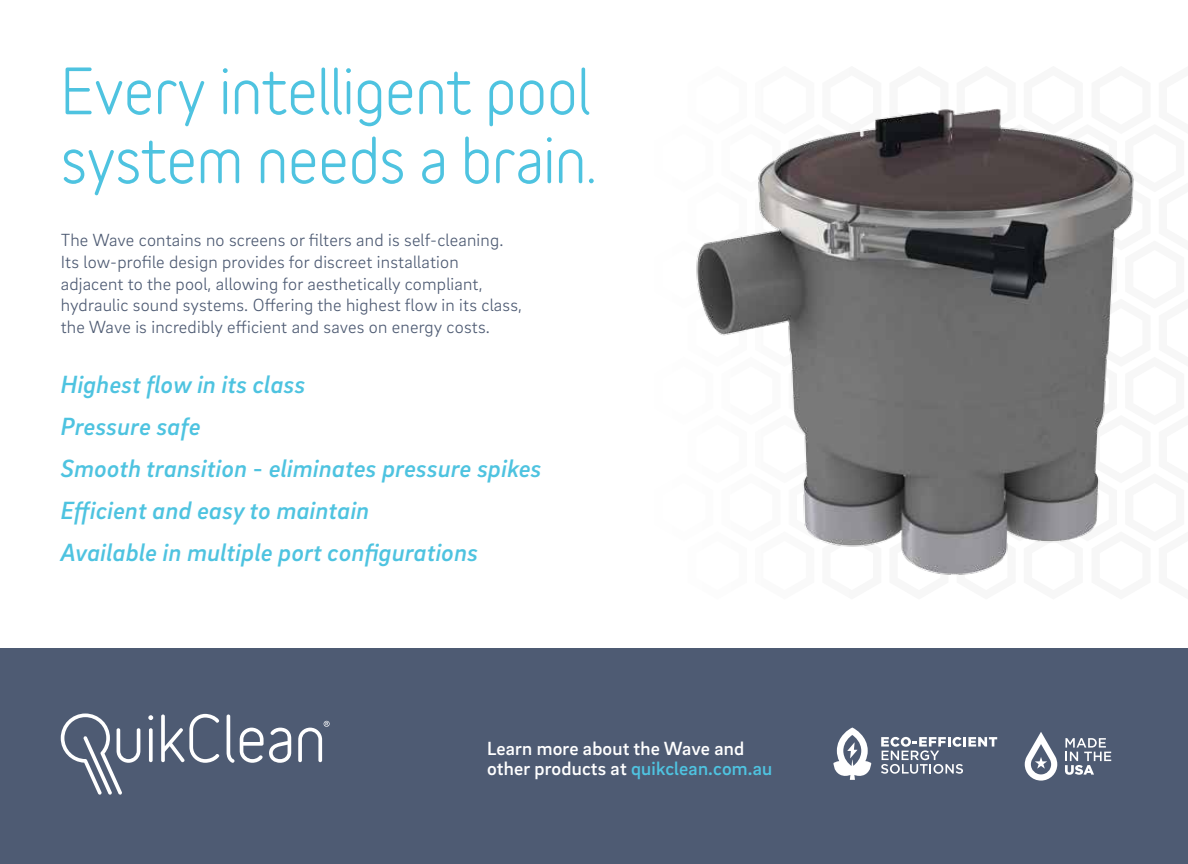
<style>
.page{position:relative;width:1188px;height:864px;background:#fff}
.page>*{position:absolute;margin:0;border:0;box-sizing:border-box;transform-origin:0 0}
.t1{font:700 60px/69px "Variable";letter-spacing:-.01em;color:#4ec3e0}
.t2{font:italic 500 25.5px/42px "Brix Sans";letter-spacing:.01em;color:#4ec3e0}
.t3{font:500 19.5px/20.2px "Brix Sans";letter-spacing:.01em;color:#fff}
.t4{font:300 18px/21.6px "Brix Sans";letter-spacing:.01em;color:#4e5b73}
.s1{color:#4ec3e0}
</style>
<div class="page">
<div style="left:0;top:648px;width:1188px;height:216px;background:#4e5b73"></div>
<img style="left:696px;top:108px;width:438px;height:467px">
<svg style="left:148px;top:715px;width:5px;height:5px"></svg>
<svg style="left:149px;top:728px;width:4px;height:34px"></svg>
<svg style="left:161px;top:714px;width:58px;height:49px"></svg>
<svg style="left:227px;top:714px;width:64px;height:49px"></svg>
<svg style="left:61px;top:713px;width:79px;height:82px"></svg>
<svg style="left:298px;top:721px;width:32px;height:41px"></svg>
<svg style="left:881px;top:737px;width:116px;height:37px"></svg>
<svg style="left:833px;top:728px;width:38px;height:52px"></svg>
<svg style="left:1025px;top:732px;width:32px;height:49px"></svg>
<svg style="left:1065px;top:738px;width:46px;height:37px"></svg>
<h1 class="t1" style="left:61px;top:51px;width:537px">Every intelligent pool system needs a brain.</h1>
<p class="t4" style="left:61px;top:229px;width:463px">The Wave contains no screens or filters and is self-cleaning.<br>Its low-profile design provides for discreet installation adjacent to the pool, allowing for aesthetically compliant, hydraulic sound systems. Offering the highest flow in its class, the Wave is incredibly efficient and saves on energy costs.</p>
<h2 class="t2" style="left:61px;top:362px;width:482px">Highest flow in its class<br>Pressure safe<br>Smooth transition - eliminates pressure spikes<br>Efficient and easy to maintain<br>Available in multiple port configurations</h2>
<p class="t3" style="left:487px;top:737px;width:287px">Learn more about the Wave and other products at <span class="s1">quikclean.com.au</span></p>
</div>
